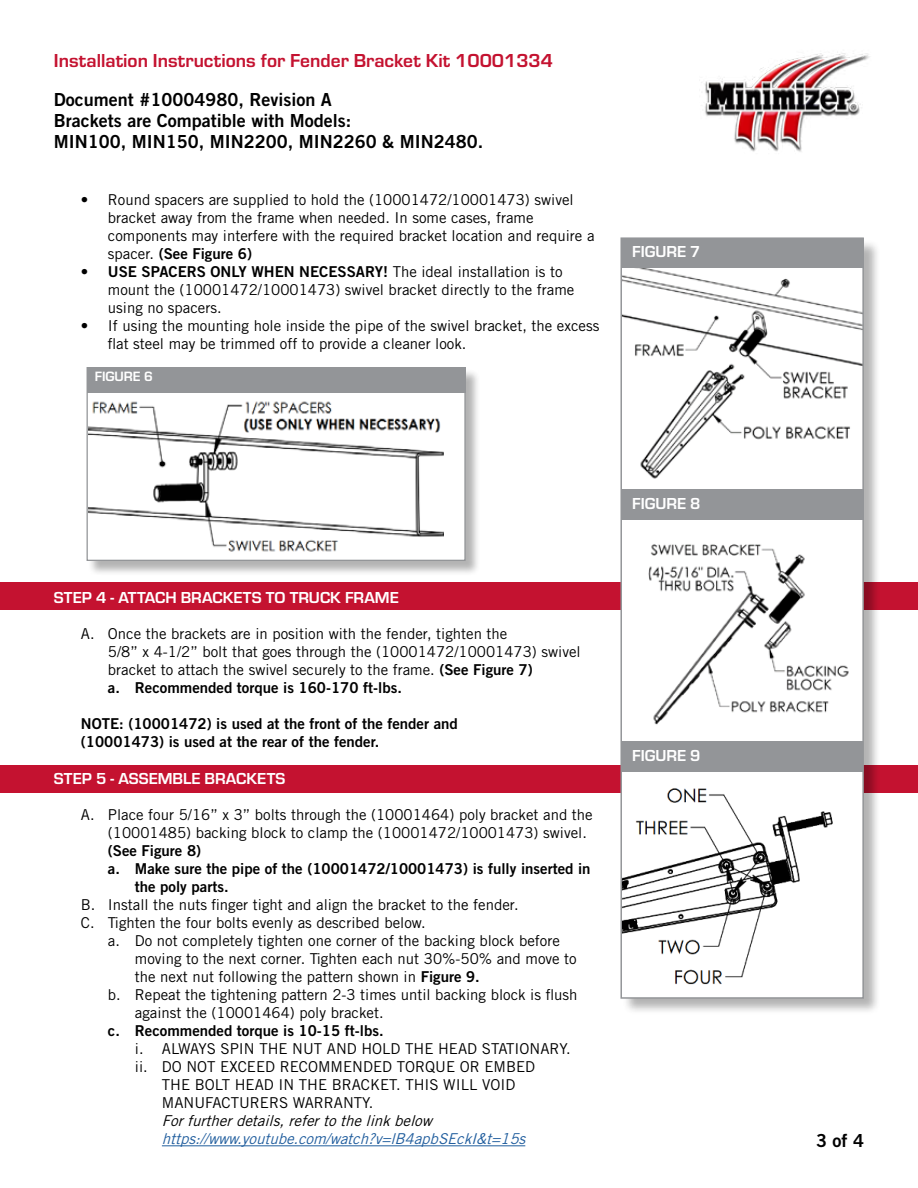
<style>
.page{position:relative;width:918px;height:1188px;background:#fff}
.page>*{position:absolute;margin:0;border:0;box-sizing:border-box;transform-origin:0 0}
.t1{font:700 19.5px "Eurostile";color:#c41230}
.t2{font:18px/21px "Trade Gothic LT Std Bd 2";color:#000}
.t3{font:700 16.5px "Eurostile";color:#fff}
.t4{font:15px/18px "Trade Gothic LT Std";color:#000}
.t5{font:15px/18px "Trade Gothic LT Std Bd 2";color:#000}
.t6{font:italic 15px "Trade Gothic LT Std";color:#215e9e}
.t7{font:italic 15px "Trade Gothic LT Std";color:#000}
.t8{font:700 13.95px "Eurostile";color:#fff}
.s1{font-family:"Trade Gothic LT Std"}
.s2{font-family:"Trade Gothic LT Std Bd 2"}
</style>
<div class="page">
<div style="left:0;top:582px;width:918px;height:28px;background:#c41230"></div>
<div style="left:0;top:765px;width:918px;height:28px;background:#c41230"></div>
<hr style="left:162px;top:1145px;width:363px;height:1px;background:#215e9e">
<div style="left:88px;top:368px;width:393px;height:208px;background:#000;opacity:.3"></div>
<div style="left:87px;top:367px;width:379px;height:194px;background:#fff;border:1px solid #939598"></div>
<img style="left:88px;top:397px;width:355px;height:159px">
<div style="left:87px;top:368px;width:378px;height:25px;background:#939598"></div>
<img style="left:701px;top:52px;width:169px;height:100px">
<div style="left:623px;top:239px;width:258px;height:776px;background:#000;opacity:.3"></div>
<div style="left:621px;top:238px;width:242px;height:759px;background:#fff"></div>
<div style="left:621px;top:238px;width:243px;height:30px;background:#939598"></div>
<div style="left:621px;top:490px;width:243px;height:30px;background:#939598"></div>
<div style="left:621px;top:742px;width:242px;height:30px;background:#939598"></div>
<img style="left:623px;top:268px;width:238px;height:211px">
<img style="left:648px;top:544px;width:201px;height:181px">
<img style="left:623px;top:788px;width:210px;height:197px">
<div style="left:620px;top:237px;width:244px;height:762px;border:2px solid #939598"></div>
<h1 class="t1" style="left:54px;top:47px;width:501px">Installation Instructions for Fender Bracket Kit 10001334</h1>
<p class="t2" style="left:54px;top:89px;width:431px">Document #10004980, Revision A<br>Brackets are Compatible with Models:<br>MIN100, MIN150, MIN2200, MIN2260 &amp; MIN2480.</p>
<p class="t4" style="left:108px;top:190px;width:488px;text-indent:-27px">• Round spacers are supplied to hold the (10001472/10001473) swivel bracket away from the frame when needed. In some cases, frame components may interfere with the required bracket location and require a</p>
<p class="t5" style="left:108px;top:244px;width:146px"><span class="s1">spacer.</span> (See Figure 6)</p>
<p class="t5" style="left:81px;top:262px;width:483px">• USE SPACERS ONLY WHEN NECESSARY! <span class="s1">The ideal installation is to</span></p>
<p class="t4" style="left:108px;top:280px;width:468px">mount the (10001472/10001473) swivel bracket directly to the frame using no spacers.</p>
<p class="t4" style="left:108px;top:316px;width:493px;text-indent:-27px">• If using the mounting hole inside the pipe of the swivel bracket, the excess flat steel may be trimmed off to provide a cleaner look.</p>
<p class="t8" style="left:95px;top:366px;width:60px">FIGURE 6</p>
<p class="t3" style="left:632px;top:240px;width:70px">FIGURE 7</p>
<p class="t3" style="left:54px;top:585px;width:346px">STEP 4 - ATTACH BRACKETS TO TRUCK FRAME</p>
<p class="t4" style="left:108px;top:624px;width:474px;text-indent:-27px">A. Once the brackets are in position with the fender, tighten the<br>5/8” x 4-1/2” bolt that goes through the (10001472/10001473) swivel bracket to attach the swivel securely to the frame. <span class="s2">(See Figure 7)</span></p>
<p class="t5" style="left:108px;top:678px;width:296px">a. Recommended torque is 160-170 ft-lbs.</p>
<p class="t5" style="left:81px;top:714px;width:378px">NOTE: (10001472) is used at the front of the fender and (10001473) is used at the rear of the fender.</p>
<p class="t3" style="left:54px;top:767px;width:233px">STEP 5 - ASSEMBLE BRACKETS</p>
<p class="t4" style="left:108px;top:806px;width:486px;text-indent:-27px">A. Place four 5/16” x 3” bolts through the (10001464) poly bracket and the (10001485) backing block to clamp the (10001472/10001473) swivel.</p>
<p class="t5" style="left:108px;top:842px;width:95px">(See Figure 8)</p>
<p class="t5" style="left:108px;top:860px;width:484px">a. Make sure the pipe of the (10001472/10001473) is fully inserted in</p>
<p class="t5" style="left:135px;top:878px;width:95px">the poly parts.</p>
<p class="t4" style="left:81px;top:896px;width:439px">B. Install the nuts finger tight and align the bracket to the fender.<br>C. Tighten the four bolts evenly as described below.</p>
<p class="t4" style="left:108px;top:932px;width:453px">a. Do not completely tighten one corner of the backing block before</p>
<p class="t4" style="left:135px;top:950px;width:443px">moving to the next corner. Tighten each nut 30%-50% and move to</p>
<p class="t4" style="left:135px;top:968px;width:346px">the next nut following the pattern shown in <span class="s2">Figure 9.</span></p>
<p class="t4" style="left:108px;top:986px;width:471px">b. Repeat the tightening pattern 2-3 times until backing block is flush</p>
<p class="t4" style="left:135px;top:1004px;width:250px">against the (10001464) poly bracket.</p>
<p class="t5" style="left:108px;top:1022px;width:277px">c. Recommended torque is 10-15 ft-lbs.</p>
<p class="t4" style="left:135px;top:1040px;width:437px">i. ALWAYS SPIN THE NUT AND HOLD THE HEAD STATIONARY.</p>
<p class="t4" style="left:135px;top:1058px;width:402px">ii. DO NOT EXCEED RECOMMENDED TORQUE OR EMBED</p>
<p class="t4" style="left:162px;top:1076px;width:355px">THE BOLT HEAD IN THE BRACKET. THIS WILL VOID</p>
<p class="t4" style="left:162px;top:1094px;width:213px">MANUFACTURERS WARRANTY.</p>
<p class="t7" style="left:162px;top:1112px;width:276px">Forfurtherdetails,refertothelinkbelow</p>
<p class="t6" style="left:162px;top:1130px;width:370px">https://www.youtube.com/watch?v=lB4apbSEckI&amp;t=15s</p>
<p class="t3" style="left:632px;top:491px;width:70px">FIGURE 8</p>
<p class="t3" style="left:632px;top:743px;width:70px">FIGURE 9</p>
<p class="t2" style="left:816px;top:1130px;width:49px">3 of 4</p>
</div>
